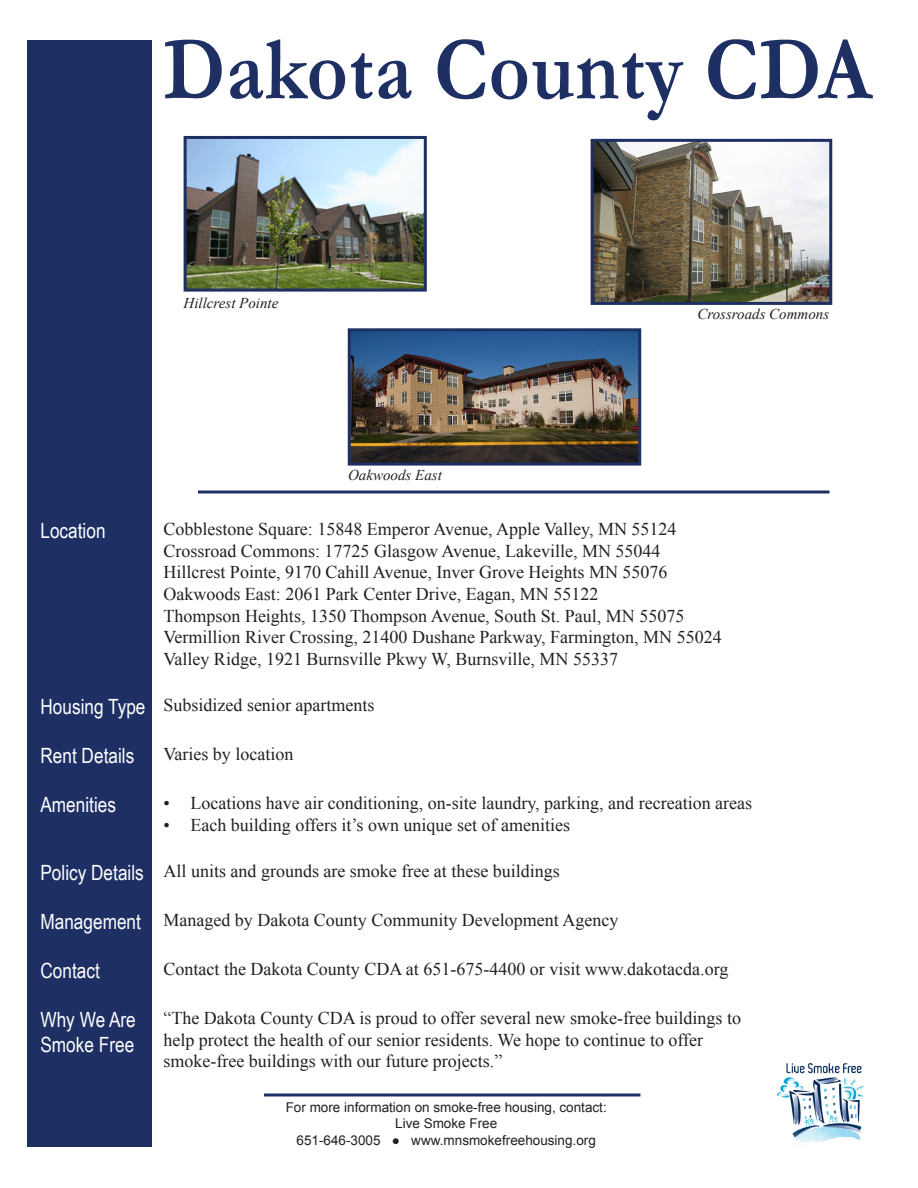
<style>
.page{position:relative;width:918px;height:1188px;background:#fff}
.page>*{position:absolute;margin:0;border:0;box-sizing:border-box;transform-origin:0 0}
.t1{font:700 91.5px "Garamond";letter-spacing:.01em;color:#1e2f64;scale:.87 1}
.t2{font:21px/25.2px "Arial Narrow";color:#fff}
.t3{font:18px/21.6px "Times New Roman";color:#231f20}
.t4{font:italic 15px "Times New Roman";color:#231f20}
.t5{font:13.5px/16.2px "Arial";color:#231f20;text-align:center}
.s1{font-family:"Arial Narrow";font-size:21px;color:#fff}
</style>
<div class="page">
<div style="left:27px;top:40px;width:125px;height:1108px;background:#1e2f64"></div>
<svg style="left:198px;top:490px;width:632px;height:4px;background:#56628a"></svg>
<hr style="left:264px;top:1094px;width:376px;height:2px;background:#1e2f64">
<img style="left:778px;top:1063px;width:86px;height:83px">
<img style="left:352px;top:332px;width:285px;height:130px">
<div style="left:348px;top:328px;width:293px;height:138px;border:3px solid #1e2f64"></div>
<img style="left:595px;top:143px;width:233px;height:158px">
<div style="left:591px;top:139px;width:241px;height:166px;border:3px solid #1e2f64"></div>
<img style="left:188px;top:140px;width:235px;height:148px">
<div style="left:184px;top:136px;width:243px;height:156px;border:3px solid #1e2f64"></div>
<h1 class="t1" style="left:163px;top:8px;width:815px">Dakota County CDA</h1>
<p class="t4" style="left:184px;top:293px;width:96px">Hillcrest Pointe</p>
<p class="t4" style="left:348px;top:465px;width:95px">Oakwoods East</p>
<p class="t4" style="left:697px;top:304px;width:133px">Crossroads Commons</p>
<p class="t2" style="left:40px;top:517px;width:67px">Location</p>
<p class="t3" style="left:164px;top:518px;width:560px">Cobblestone Square: 15848 Emperor Avenue, Apple Valley, MN 55124<br>Crossroad Commons: 17725 Glasgow Avenue, Lakeville, MN 55044<br>Hillcrest Pointe, 9170 Cahill Avenue, Inver Grove Heights MN 55076<br>Oakwoods East: 2061 Park Center Drive, Eagan, MN 55122<br>Thompson Heights, 1350 Thompson Avenue, South St. Paul, MN 55075<br>Vermillion River Crossing, 21400 Dushane Parkway, Farmington, MN 55024<br>Valley Ridge, 1921 Burnsville Pkwy W, Burnsville, MN 55337</p>
<p class="t3" style="left:40px;top:694px;width:335px"><span class="s1">Housing Type</span> Subsidized senior apartments</p>
<p class="t2" style="left:40px;top:742px;width:95px">Rent Details</p>
<p class="t3" style="left:164px;top:743px;width:131px">Varies by location</p>
<p class="t2" style="left:40px;top:791px;width:77px">Amenities</p>
<p class="t3" style="left:164px;top:792px;width:590px">• Locations have air conditioning, on-site laundry, parking, and recreation areas</p>
<p class="t3" style="left:164px;top:814px;width:408px">• Each building offers it’s own unique set of amenities</p>
<p class="t3" style="left:40px;top:860px;width:521px"><span class="s1">Policy Details</span> All units and grounds are smoke free at these buildings</p>
<p class="t3" style="left:40px;top:909px;width:579px"><span class="s1">Management</span> Managed by Dakota County Community Development Agency</p>
<p class="t2" style="left:40px;top:957px;width:61px">Contact</p>
<p class="t3" style="left:164px;top:958px;width:566px">Contact the Dakota County CDA at 651-675-4400 or visit www.dakotacda.org</p>
<p class="t2" style="left:40px;top:1006px;width:97px">Why We Are<br>Smoke Free</p>
<p class="t3" style="left:164px;top:1007px;width:579px">“The Dakota County CDA is proud to offer several new smoke-free buildings to help protect the health of our senior residents. We hope to continue to offer smoke-free buildings with our future projects.”</p>
<p class="t5" style="left:286px;top:1100px;width:323px">For more information on smoke-free housing, contact:<br>Live Smoke Free<br>651-646-3005 ● www.mnsmokefreehousing.org</p>
</div>
